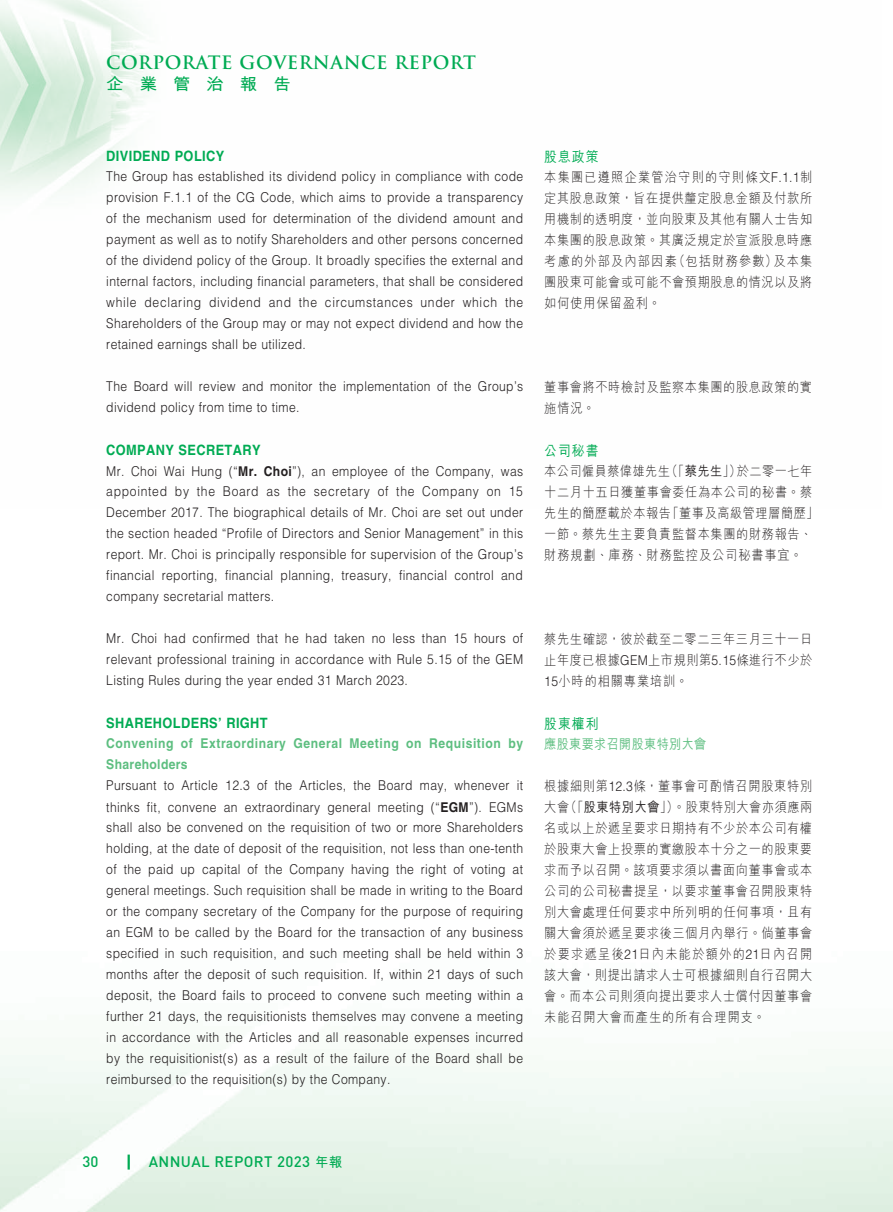
<style>
.page{position:relative;width:893px;height:1212px;background:#fff}
.page>*{position:absolute;margin:0;border:0;box-sizing:border-box;transform-origin:0 0}
.t1{font:700 18px "Trajan Pro";letter-spacing:.03em;color:#00ab53}
.t2{font:700 16.5px "M Hei HK";letter-spacing:.93em;color:#00ab53;scale:1.05 1}
.t3{font:500 15px "DIN Pro";letter-spacing:.025em;color:#00ab53}
.t4{font:700 14.25px "Helvetica LT Std";letter-spacing:.03em;color:#00ab53;scale:.9 1}
.t5{font:500 14.25px "M Hei HK";letter-spacing:.08em;color:#00ab53;scale:.9 1}
.t6{font:300 13.5px/21px "Helvetica LT Std";letter-spacing:.03em;color:#231f20;text-align:justify;scale:.9 1}
.t7{font:300 13.5px/21px "M Hei HK";letter-spacing:.055em;color:#231f20;text-align:justify;scale:.9 1}
.t8{font:700 13.5px/21px "Helvetica LT Std";letter-spacing:.045em;color:#5dbe80;scale:.9 1}
.t9{font:500 13.5px "M Hei HK";letter-spacing:.03em;color:#5dbe80;scale:.9 1}
.s1{font-weight:700}
.s2{font-family:"Helvetica LT Std"}
.s3{font-weight:500}
.s4{font-family:"M Hei HK";font-weight:700;font-size:13.5px}
</style>
<div class="page">
<img style="left:0;top:1049px;width:892px;height:163px">
<img style="left:0;top:0;width:147px;height:193px">
<svg style="left:128px;top:1154px;width:2px;height:15px"></svg>
<h1 class="t1" style="left:106px;top:51px;width:371px">CORPORATE GOVERNANCE REPORT</h1>
<p class="t2" style="left:106px;top:72px;width:177px">企業管治報告</p>
<p class="t4" style="left:106px;top:147px;width:133px">DIVIDEND POLICY</p>
<p class="t6" style="left:106px;top:166px;width:465px">The Group has established its dividend policy in compliance with code provision F.1.1 of the CG Code, which aims to provide a transparency of the mechanism used for determination of the dividend amount and payment as well as to notify Shareholders and other persons concerned of the dividend policy of the Group. It broadly specifies the external and internal factors, including financial parameters, that shall be considered while declaring dividend and the circumstances under which the Shareholders of the Group may or may not expect dividend and how the retained earnings shall be utilized.</p>
<p class="t6" style="left:106px;top:376px;width:465px">The Board will review and monitor the implementation of the Group’s dividend policy from time to time.</p>
<p class="t4" style="left:106px;top:441px;width:173px">COMPANY SECRETARY</p>
<p class="t6" style="left:106px;top:461px;width:465px">Mr. Choi Wai Hung (“<span class="s1">Mr. Choi</span>”), an employee of the Company, was appointed by the Board as the secretary of the Company on 15<br>December 2017. The biographical details of Mr. Choi are set out under the section headed “Profile of Directors and Senior Management” in this report. Mr. Choi is principally responsible for supervision of the Group’s financial reporting, financial planning, treasury, financial control and company secretarial matters.</p>
<p class="t6" style="left:106px;top:628px;width:465px">Mr. Choi had confirmed that he had taken no less than 15 hours of relevant professional training in accordance with Rule 5.15 of the GEM Listing Rules during the year ended 31 March 2023.</p>
<p class="t4" style="left:106px;top:714px;width:181px">SHAREHOLDERS’ RIGHT</p>
<p class="t8" style="left:106px;top:733px;width:465px">Convening of Extraordinary General Meeting on Requisition by<br>Shareholders</p>
<p class="t6" style="left:106px;top:774px;width:465px;line-height:21.9px">Pursuant to Article 12.3 of the Articles, the Board may, whenever it thinks fit, convene an extraordinary general meeting (“<span class="s1">EGM</span>”). EGMs</p>
<p class="t6" style="left:106px;top:817px;width:465px">shall also be convened on the requisition of two or more Shareholders holding, at the date of deposit of the requisition, not less than one-tenth of the paid up capital of the Company having the right of voting at general meetings. Such requisition shall be made in writing to the Board or the company secretary of the Company for the purpose of requiring an EGM to be called by the Board for the transaction of any business specified in such requisition, and such meeting shall be held within 3 months after the deposit of such requisition. If, within 21 days of such deposit, the Board fails to proceed to convene such meeting within a further 21 days, the requisitionists themselves may convene a meeting in accordance with the Articles and all reasonable expenses incurred by the requisitionist(s) as a result of the failure of the Board shall be reimbursed to the requisition(s) by the Company.</p>
<p class="t5" style="left:544px;top:146px;width:62px">股息政策</p>
<p class="t7" style="left:544px;top:166px;width:299px">本集團已遵照企業管治守則的守則條文<span class="s2">F.1.1</span>制定其股息政策，旨在提供釐定股息金額及付款所用機制的透明度，並向股東及其他有關人士告知本集團的股息政策。其廣泛規定於宣派股息時應考慮的外部及內部因素（包括財務參數）及本集團股東可能會或可能不會預期股息的情況以及將如何使用保留盈利。</p>
<p class="t7" style="left:544px;top:376px;width:299px">董事會將不時檢討及監察本集團的股息政策的實施情況。</p>
<p class="t5" style="left:544px;top:440px;width:62px">公司秘書</p>
<p class="t7" style="left:544px;top:460px;width:306px;text-align:left">本公司僱員蔡偉雄先生（「<span class="s3">蔡先生</span>」）於二零一七年十二月十五日獲董事會委任為本公司的秘書。蔡先生的簡歷載於本報告「董事及高級管理層簡歷」一節。蔡先生主要負責監督本集團的財務報告、財務規劃、庫務、財務監控及公司秘書事宜。</p>
<p class="t7" style="left:544px;top:628px;width:299px">蔡先生確認，彼於截至二零二三年三月三十一日止年度已根據<span class="s2">GEM</span>上市規則第<span class="s2">5.15</span>條進行不少於<span class="s2">15</span>小時的相關專業培訓。</p>
<p class="t5" style="left:544px;top:713px;width:62px">股東權利</p>
<p class="t9" style="left:544px;top:734px;width:182px">應股東要求召開股東特別大會</p>
<p class="t7" style="left:544px;top:775px;width:299px">根據細則第<span class="s2">12.3</span>條，董事會可酌情召開股東特別大會（「<span class="s3">股東特別大會</span>」）。股東特別大會亦須應兩名或以上於遞呈要求日期持有不少於本公司有權於股東大會上投票的實繳股本十分之一的股東要求而予以召開。該項要求須以書面向董事會或本公司的公司秘書提呈，以要求董事會召開股東特別大會處理任何要求中所列明的任何事項，且有關大會須於遞呈要求後三個月內舉行。倘董事會於要求遞呈後<span class="s2">21</span>日內未能於額外的<span class="s2">21</span>日內召開該大會，則提出請求人士可根據細則自行召開大會。而本公司則須向提出要求人士償付因董事會未能召開大會而產生的所有合理開支。</p>
<p class="t3" style="left:82px;top:1152px;width:17px">30</p>
<p class="t3" style="left:149px;top:1152px;width:195px">ANNUAL REPORT 2023 <span class="s4">年報</span></p>
</div>
